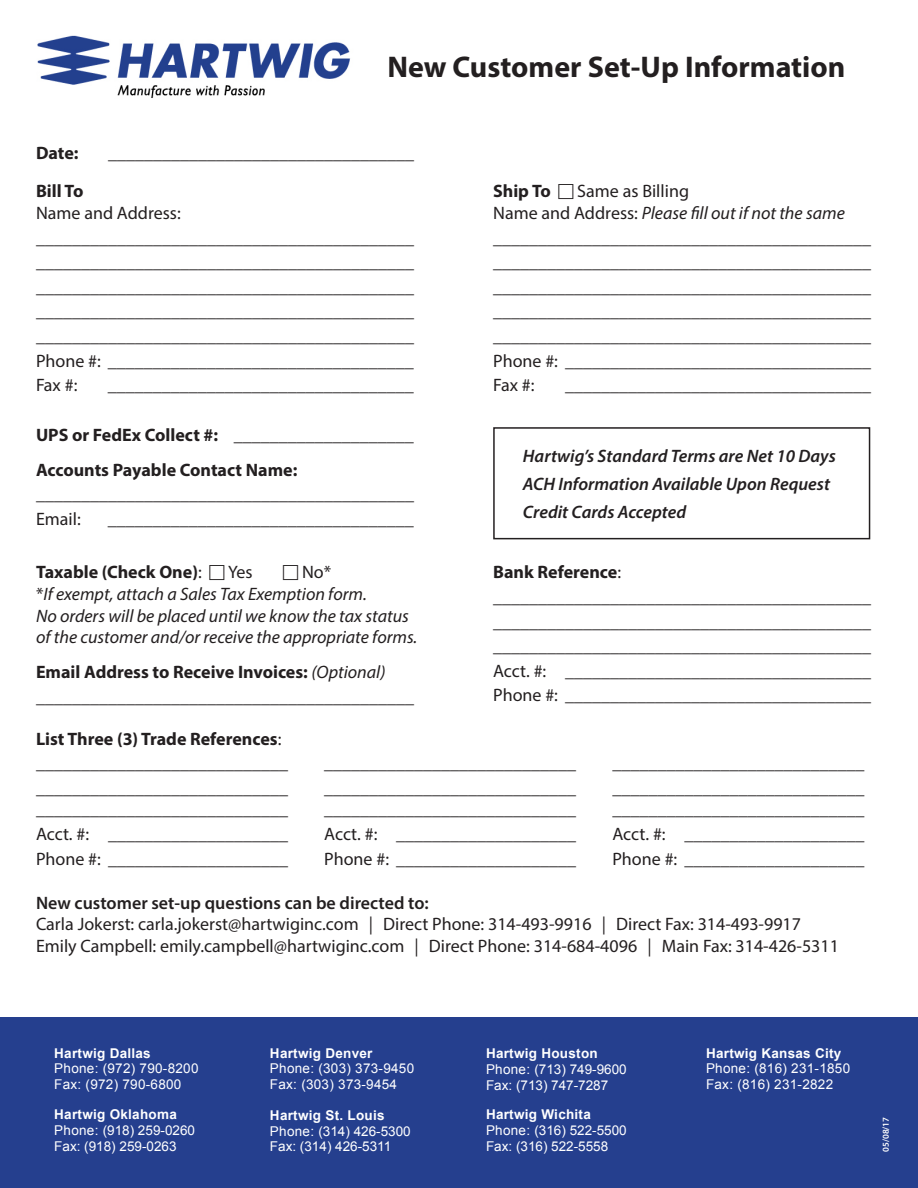
<style>
.page{position:relative;width:918px;height:1188px;background:#fff}
.page>*{position:absolute;margin:0;border:0;box-sizing:border-box;transform-origin:0 0}
.t1{font:700 30px "Myriad Pro";color:#231f20}
.t2{font:18px "Myriad Pro";color:#231f20}
.t3{font:italic 18px/21.6px "Myriad Pro";color:#231f20}
.t4{font:700 18px "Myriad Pro";color:#231f20}
.t5{font:italic 600 18px "Myriad Pro";color:#231f20}
.t6{font:18px "Minion Pro";color:#231f20}
.t7{font:600 18px "Myriad Pro";color:#231f20}
.t8{font:13.5px "Arial";color:#fff}
.t9{font:13.5px "Arial";letter-spacing:.02em;color:#fff}
.t10{font:700 13.5px "Arial";letter-spacing:.02em;color:#fff}
.t11{font:600 9px "Myriad Pro";color:#fff}
.s1{font-weight:700}
.s2{font-weight:400}
.s3{font-style:normal}
.s4{font-weight:400;font-style:italic}
.s5{font-stretch:condensed}
</style>
<div class="page">
<div style="left:0;top:1018px;width:918px;height:170px;background:#253f8e"></div>
<img style="left:37px;top:35px;width:314px;height:63px">
<div style="left:493px;top:427px;width:377px;height:112px;border:2px solid #231f20"></div>
<p class="t4" style="left:36px;top:141px;width:44px">Date:</p>
<p class="t1" style="left:388px;top:47px;width:459px">New Customer Set-Up Information</p>
<p class="t2" style="left:108px;top:142px;width:307px">__________________________________</p>
<p class="t4" style="left:36px;top:180px;width:49px">Bill To</p>
<p class="t2" style="left:36px;top:202px;width:146px">Name and Address:</p>
<p class="t2" style="left:36px;top:226px;width:379px">__________________________________________</p>
<p class="t2" style="left:36px;top:251px;width:379px">__________________________________________</p>
<p class="t2" style="left:36px;top:276px;width:379px">__________________________________________</p>
<p class="t2" style="left:36px;top:300px;width:379px">__________________________________________</p>
<p class="t2" style="left:36px;top:325px;width:379px">__________________________________________</p>
<p class="t2" style="left:36px;top:349px;width:379px">Phone #: __________________________________</p>
<p class="t2" style="left:36px;top:374px;width:43px">Fax #:</p>
<p class="t2" style="left:108px;top:374px;width:307px">__________________________________</p>
<p class="t2" style="left:36px;top:424px;width:379px"><span class="s1">UPS or FedEx Collect #:</span> ____________________</p>
<p class="t4" style="left:36px;top:458px;width:263px">Accounts Payable Contact Name:</p>
<p class="t2" style="left:36px;top:483px;width:379px">__________________________________________</p>
<p class="t2" style="left:36px;top:508px;width:46px">Email:</p>
<p class="t2" style="left:108px;top:508px;width:307px">__________________________________</p>
<p class="t4" style="left:36px;top:561px;width:167px">Taxable (Check One)<span class="s2">:</span></p>
<p class="t2" style="left:228px;top:561px;width:26px">Yes</p>
<p class="t2" style="left:302px;top:561px;width:31px">No*</p>
<p class="t3" style="left:36px;top:583px;width:383px"><span class="s3">*</span>If exempt, attach a Sales Tax Exemption form.<br>No orders will be placed until we know the tax status of the customer and/or receive the appropriate forms.</p>
<p class="t4" style="left:36px;top:660px;width:351px">Email Address to Receive Invoices: <span class="s4">(Optional)</span></p>
<p class="t2" style="left:36px;top:686px;width:379px">__________________________________________</p>
<p class="t4" style="left:493px;top:180px;width:59px">Ship To</p>
<p class="t2" style="left:577px;top:180px;width:113px">Same as Billing</p>
<p class="t3" style="left:493px;top:202px;width:353px"><span class="s3">Name and Address:</span> Please fill out if not the same</p>
<p class="t2" style="left:493px;top:226px;width:379px">__________________________________________</p>
<p class="t2" style="left:493px;top:251px;width:379px">__________________________________________</p>
<p class="t2" style="left:493px;top:276px;width:379px">__________________________________________</p>
<p class="t2" style="left:493px;top:300px;width:379px">__________________________________________</p>
<p class="t2" style="left:493px;top:325px;width:379px">__________________________________________</p>
<p class="t2" style="left:493px;top:349px;width:379px">Phone #: __________________________________</p>
<p class="t2" style="left:493px;top:374px;width:43px">Fax #:</p>
<p class="t2" style="left:565px;top:374px;width:308px">__________________________________</p>
<p class="t5" style="left:523px;top:445px;width:314px">Hartwig’s Standard Terms are Net 10 Days</p>
<p class="t5" style="left:523px;top:473px;width:309px">ACH Information Available Upon Request</p>
<p class="t5" style="left:523px;top:500px;width:165px">Credit Cards Accepted</p>
<p class="t4" style="left:493px;top:561px;width:129px">Bank Reference<span class="s2">:</span></p>
<p class="t2" style="left:493px;top:586px;width:379px">__________________________________________</p>
<p class="t2" style="left:493px;top:610px;width:379px">__________________________________________</p>
<p class="t2" style="left:493px;top:635px;width:379px">__________________________________________</p>
<p class="t2" style="left:493px;top:660px;width:379px">Acct. #: __________________________________</p>
<p class="t2" style="left:493px;top:684px;width:379px">Phone #: __________________________________</p>
<p class="t4" style="left:36px;top:727px;width:247px">List Three (3) Trade References<span class="s2">:</span></p>
<p class="t2" style="left:36px;top:752px;width:253px">____________________________</p>
<p class="t2" style="left:36px;top:777px;width:253px">____________________________</p>
<p class="t6" style="left:36px;top:798px;width:253px">____________________________</p>
<p class="t2" style="left:36px;top:823px;width:253px">Acct. #: ____________________</p>
<p class="t2" style="left:36px;top:847px;width:253px">Phone #: ____________________</p>
<p class="t2" style="left:324px;top:752px;width:253px">____________________________</p>
<p class="t2" style="left:324px;top:777px;width:253px">____________________________</p>
<p class="t6" style="left:324px;top:798px;width:253px">____________________________</p>
<p class="t2" style="left:324px;top:823px;width:253px">Acct. #: ____________________</p>
<p class="t2" style="left:324px;top:847px;width:253px">Phone #: ____________________</p>
<p class="t2" style="left:612px;top:752px;width:253px">____________________________</p>
<p class="t2" style="left:613px;top:777px;width:253px">____________________________</p>
<p class="t6" style="left:613px;top:798px;width:253px">____________________________</p>
<p class="t2" style="left:613px;top:823px;width:253px">Acct. #: ____________________</p>
<p class="t2" style="left:613px;top:847px;width:253px">Phone #: ____________________</p>
<p class="t7" style="left:36px;top:891px;width:394px">New customer set-up questions can be directed to:</p>
<p class="t2" style="left:36px;top:913px;width:767px">Carla Jokerst: carla.jokerst@hartwiginc.com <span class="s5">|</span> Direct Phone: 314-493-9916 <span class="s5">|</span> Direct Fax: 314-493-9917</p>
<p class="t2" style="left:36px;top:935px;width:805px">Emily Campbell: emily.campbell@hartwiginc.com <span class="s5">|</span> Direct Phone: 314-684-4096 <span class="s5">|</span> Main Fax: 314-426-5311</p>
<p class="t10" style="left:54px;top:1044px;width:98px">Hartwig Dallas</p>
<p class="t9" style="left:54px;top:1060px;width:146px">Phone: (972) 790-8200</p>
<p class="t9" style="left:54px;top:1076px;width:129px">Fax: (972) 790-6800</p>
<p class="t10" style="left:54px;top:1106px;width:124px">Hartwig Oklahoma</p>
<p class="t8" style="left:54px;top:1122px;width:142px">Phone: (918) 259-0260</p>
<p class="t8" style="left:54px;top:1137px;width:124px">Fax: (918) 259-0263</p>
<p class="t10" style="left:270px;top:1044px;width:104px">Hartwig Denver</p>
<p class="t9" style="left:270px;top:1060px;width:146px">Phone: (303) 373-9450</p>
<p class="t9" style="left:270px;top:1076px;width:129px">Fax: (303) 373-9454</p>
<p class="t10" style="left:270px;top:1106px;width:116px">Hartwig St. Louis</p>
<p class="t8" style="left:270px;top:1122px;width:142px">Phone: (314) 426-5300</p>
<p class="t8" style="left:270px;top:1138px;width:123px">Fax: (314) 426-5311</p>
<p class="t10" style="left:486px;top:1045px;width:113px">Hartwig Houston</p>
<p class="t8" style="left:486px;top:1061px;width:142px">Phone: (713) 749-9600</p>
<p class="t8" style="left:486px;top:1076px;width:124px">Fax: (713) 747-7287</p>
<p class="t10" style="left:486px;top:1106px;width:106px">Hartwig Wichita</p>
<p class="t8" style="left:486px;top:1122px;width:142px">Phone: (316) 522-5500</p>
<p class="t8" style="left:486px;top:1137px;width:124px">Fax: (316) 522-5558</p>
<p class="t10" style="left:706px;top:1044px;width:137px">Hartwig Kansas City</p>
<p class="t9" style="left:706px;top:1060px;width:146px">Phone: (816) 231-1850</p>
<p class="t9" style="left:706px;top:1076px;width:129px">Fax: (816) 231-2822</p>
<p class="t11" style="left:880px;top:1152px;width:37px;rotate:-90deg">05/08/17</p>
</div>
